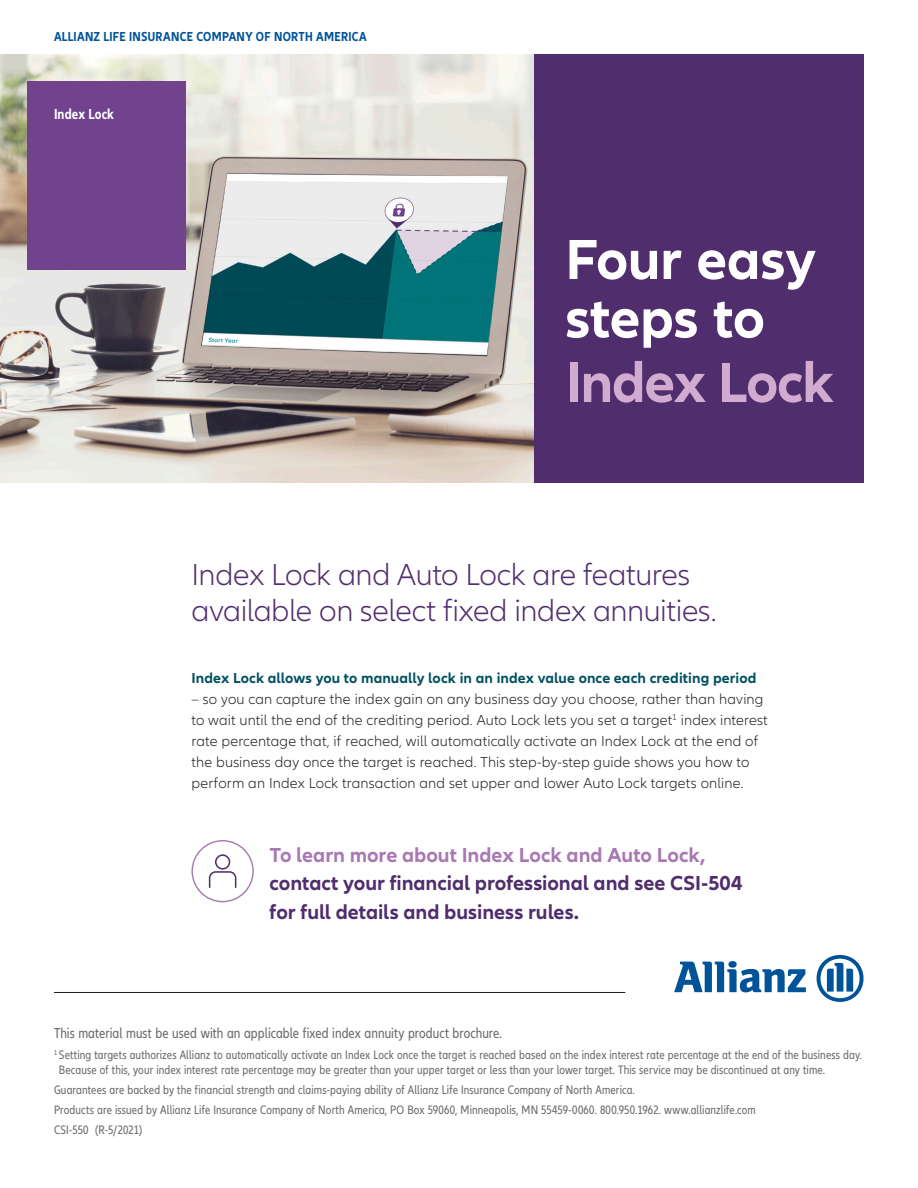
<style>
.page{position:relative;width:918px;height:1188px;background:#fff}
.page>*{position:absolute;margin:0;border:0;box-sizing:border-box;transform-origin:0 0}
.t1{font:700 58.5px/58.5px "Allianz Neo";letter-spacing:-.01em;color:#fff}
.t2{font:700 58.5px "Allianz Neo";letter-spacing:-.02em;color:#d2acd0}
.t3{font:300 31.5px/36px "Allianz Neo";letter-spacing:-.015em;color:#502d6d}
.t4{font:700 21px/28.5px "Allianz Neo";letter-spacing:-.005em;color:#502d6d}
.t5{font:700 21px "Allianz Neo";color:#a978b3}
.t6{font:300 15px/21px "Allianz Neo";letter-spacing:.01em;color:#231f20}
.t7{font:condensed 15px "Allianz Neo";letter-spacing:.005em;color:#6c6d70}
.t8{font:700 15px "Allianz Neo";letter-spacing:.005em;color:#01505f}
.t9{font:700 condensed 15px "Allianz Neo";letter-spacing:.005em;color:#fff}
.t10{font:700 condensed 13.5px "Allianz Neo";letter-spacing:.02em;color:#015399}
.t11{font:condensed 12.75px/19.8px "Allianz Neo";letter-spacing:.01em;color:#6c6d70}
</style>
<div class="page">
<img style="left:0;top:54px;width:535px;height:429px">
<div style="left:535px;top:54px;width:329px;height:429px;background:#502d6d"></div>
<div style="left:27px;top:81px;width:159px;height:189px;background:#71438d"></div>
<hr style="left:54px;top:992px;width:571px;height:1px;background:#231f20">
<svg style="left:674px;top:961px;width:132px;height:31px"></svg>
<svg style="left:817px;top:955px;width:47px;height:47px"></svg>
<svg style="left:191px;top:840px;width:63px;height:62px"></svg>
<p class="t10" style="left:54px;top:28px;width:314px">ALLIANZ LIFE INSURANCE COMPANY OF NORTH AMERICA</p>
<p class="t9" style="left:54px;top:106px;width:62px">Index Lock</p>
<h1 class="t1" style="left:565px;top:232px;width:252px">Four easy steps to</h1>
<h1 class="t2" style="left:565px;top:349px;width:270px">Index Lock</h1>
<h2 class="t3" style="left:191px;top:557px;width:527px">Index Lock and Auto Lock are features available on select fixed index annuities.</h2>
<p class="t8" style="left:191px;top:669px;width:567px">Index Lock allows you to manually lock in an index value once each crediting period</p>
<p class="t6" style="left:191px;top:688px;width:578px">– so you can capture the index gain on any business day you choose, rather than having to wait until the end of the crediting period. Auto Lock lets you set a target<sup>1</sup> index interest rate percentage that, if reached, will automatically activate an Index Lock at the end of the business day once the target is reached. This step-by-step guide shows you how to perform an Index Lock transaction and set upper and lower Auto Lock targets online.</p>
<h3 class="t5" style="left:270px;top:843px;width:437px">To learn more about Index Lock and Auto Lock,</h3>
<h3 class="t4" style="left:270px;top:870px;width:474px">contact your financial professional and see CSI-504 for full details and business rules.</h3>
<p class="t7" style="left:54px;top:1024px;width:450px">This material must be used with an applicable fixed index annuity product brochure.</p>
<p class="t11" style="left:59px;top:1048px;width:805px;line-height:15px;text-indent:-5px"><sup>1</sup> Setting targets authorizes Allianz to automatically activate an Index Lock once the target is reached based on the index interest rate percentage at the end of the business day.<br>Because of this, your index interest rate percentage may be greater than your upper target or less than your lower target. This service may be discontinued at any time.</p>
<p class="t11" style="left:54px;top:1080px;width:703px">Guarantees are backed by the financial strength and claims-paying ability of Allianz Life Insurance Company of North America.<br>Products are issued by Allianz Life Insurance Company of North America, PO Box 59060, Minneapolis, MN 55459-0060. 800.950.1962. www.allianzlife.com<br>CSI-550 (R-5/2021)</p>
</div>
